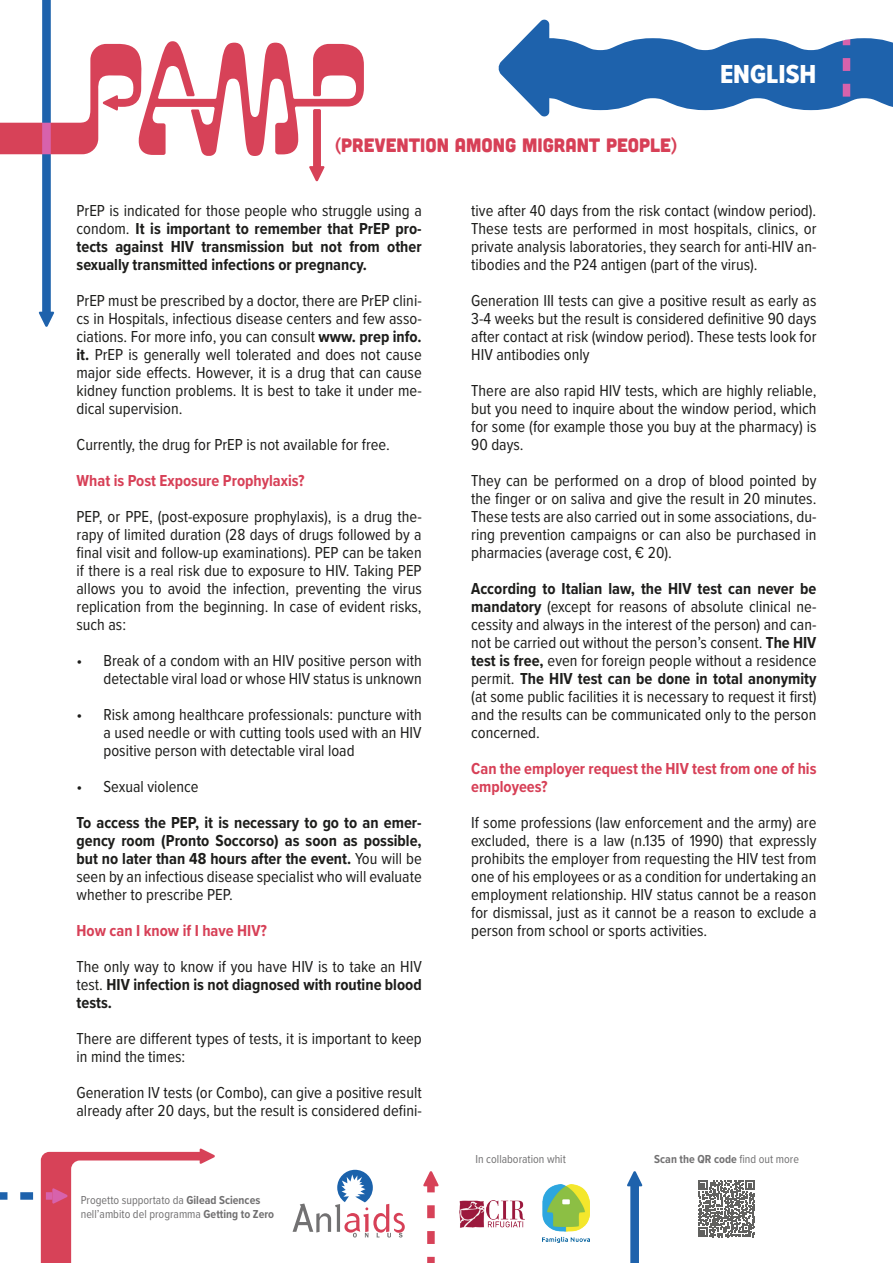
<style>
.page{position:relative;width:893px;height:1263px;background:#fff}
.page>*{position:absolute;margin:0;border:0;box-sizing:border-box;transform-origin:0 0}
.t1{font:27px "Proxima Nova Cond Extrabld";color:#fff}
.t2{font:19.35px "Cubano";color:#d74057}
.t3{font:16.5px/18px "Proxima Nova Cond";color:#1d1d1b;text-align:justify}
.t4{font:700 16.5px/18px "Proxima Nova Cond";color:#1d1d1b;text-align:justify}
.t5{font:700 16.5px/18px "Proxima Nova Cond";color:#d74057}
.t6{font:12px/14.4px "Proxima Nova Cond";color:#727172}
.t7{font:700 12px "Proxima Nova Cond";color:#727172}
.s1{font-weight:400}
.s2{font-weight:700}
</style>
<div class="page">
<svg style="left:0;top:1148px;width:215px;height:115px"></svg>
<div style="left:427px;top:1186px;width:8px;height:6px;background:#d74258"></div>
<svg style="left:427px;top:1205px;width:8px;height:58px"></svg>
<svg style="left:423px;top:1171px;width:16px;height:15px"></svg>
<svg style="left:141px;top:41px;width:223px;height:140px"></svg>
<svg style="left:0;top:44px;width:141px;height:269px"></svg>
<svg style="left:627px;top:1171px;width:15px;height:92px"></svg>
<svg style="left:498px;top:19px;width:395px;height:98px"></svg>
<svg style="left:39px;top:0;width:15px;height:327px"></svg>
<svg style="left:843px;top:19px;width:7px;height:98px"></svg>
<div style="left:335px;top:1167px;width:40px;height:40px;border:2px solid #fff;border-radius:50%"></div>
<svg style="left:293px;top:1170px;width:112px;height:67px"></svg>
<img style="left:543px;top:1184px;width:46px;height:59px">
<img style="left:459px;top:1200px;width:65px;height:27px">
<svg style="left:698px;top:1180px;width:57px;height:57px"></svg>
<p class="t2" style="left:336px;top:133px;width:343px">(PREVENTION AMONG MIGRANT PEOPLE)</p>
<p class="t1" style="left:720px;top:54px;width:98px">ENGLISH</p>
<p class="t4" style="left:77px;top:201px;width:347px"><span class="s1">PrEP is indicated for those people who struggle using a condom.</span> It is important to remember that PrEP pro&shy;tects against HIV transmission but not from other sexually transmitted infections or pregnancy.</p>
<p class="t3" style="left:77px;top:291px;width:347px">PrEP must be prescribed by a doctor, there are PrEP clini&shy;cs in Hospitals, infectious disease centers and few asso&shy;ciations. For more info, you can consult <span class="s2">www. prep info. it.</span> PrEP is generally well tolerated and does not cause major side effects. However, it is a drug that can cause kidney function problems. It is best to take it under me&shy;dical supervision.</p>
<p class="t3" style="left:77px;top:435px;width:315px">Currently, the drug for PrEP is not available for free.</p>
<p class="t5" style="left:77px;top:471px;width:229px">What is Post Exposure Prophylaxis?</p>
<p class="t3" style="left:77px;top:507px;width:347px">PEP, or PPE, (post-exposure prophylaxis), is a drug the&shy;rapy of limited duration (28 days of drugs followed by a final visit and follow-up examinations). PEP can be taken if there is a real risk due to exposure to HIV. Taking PEP allows you to avoid the infection, preventing the virus replication from the beginning. In case of evident risks, such as:</p>
<p class="t3" style="left:77px;top:651px;width:347px;text-align:right">• Break of a condom with an HIV positive person with detectable viral load or whose HIV status is unknown</p>
<p class="t3" style="left:104px;top:705px;width:320px;text-indent:-27px">• Risk among healthcare professionals: puncture with a used needle or with cutting tools used with an HIV positive person with detectable viral load</p>
<p class="t3" style="left:77px;top:777px;width:123px">• Sexual violence</p>
<p class="t4" style="left:77px;top:813px;width:347px">To access the PEP, it is necessary to go to an emer&shy;gency room (Pronto Soccorso) as soon as possible, but no later than 48 hours after the event. <span class="s1">You will be seen by an infectious disease specialist who will evaluate whether to prescribe PEP.</span></p>
<p class="t5" style="left:77px;top:921px;width:192px">How can I know if I have HIV?</p>
<p class="t4" style="left:77px;top:957px;width:347px"><span class="s1">The only way to know if you have HIV is to take an HIV test.</span> HIV infection is not diagnosed with routine blood tests.</p>
<p class="t3" style="left:77px;top:1029px;width:347px">There are different types of tests, it is important to keep in mind the times:</p>
<p class="t3" style="left:77px;top:1083px;width:347px">Generation IV tests (or Combo), can give a positive result already after 20 days, but the result is considered defini-</p>
<p class="t6" style="left:81px;top:1192px;width:195px">Progetto supportato da <span class="s2">Gilead Sciences </span>nell’ambito del programma <span class="s2">Getting to Zero</span></p>
<p class="t3" style="left:471px;top:201px;width:347px">tive after 40 days from the risk contact (window period).<br>These tests are performed in most hospitals, clinics, or private analysis laboratories, they search for anti-HIV an&shy;tibodies and the P24 antigen (part of the virus).</p>
<p class="t3" style="left:471px;top:291px;width:347px">Generation III tests can give a positive result as early as 3-4 weeks but the result is considered definitive 90 days after contact at risk (window period). These tests look for HIV antibodies only</p>
<p class="t3" style="left:471px;top:381px;width:347px">There are also rapid HIV tests, which are highly reliable, but you need to inquire about the window period, which for some (for example those you buy at the pharmacy) is 90 days.</p>
<p class="t3" style="left:471px;top:471px;width:347px">They can be performed on a drop of blood pointed by the finger or on saliva and give the result in 20 minutes.<br>These tests are also carried out in some associations, du&shy;ring prevention campaigns or can also be purchased in pharmacies (average cost, € 20).</p>
<p class="t3" style="left:471px;top:579px;width:347px"><span class="s2">According to Italian law, the HIV test can never be mandatory</span> (except for reasons of absolute clinical ne&shy;cessity and always in the interest of the person) and can&shy;not be carried out without the person’s consent. <span class="s2">The HIV test is free,</span> even for foreign people without a residence permit. <span class="s2">The HIV test can be done in total anonymity </span>(at some public facilities it is necessary to request it first) and the results can be communicated only to the person concerned.</p>
<p class="t5" style="left:471px;top:759px;width:347px">Can the employer request the HIV test from one of his employees?</p>
<p class="t3" style="left:471px;top:813px;width:347px">If some professions (law enforcement and the army) are excluded, there is a law (n.135 of 1990) that expressly prohibits the employer from requesting the HIV test from one of his employees or as a condition for undertaking an employment relationship. HIV status cannot be a reason for dismissal, just as it cannot be a reason to exclude a person from school or sports activities.</p>
<p class="t6" style="left:475px;top:1151px;width:92px">In collaboration whit</p>
<p class="t7" style="left:654px;top:1150px;width:146px">Scan the QR code <span class="s1">find out more</span></p>
</div>
